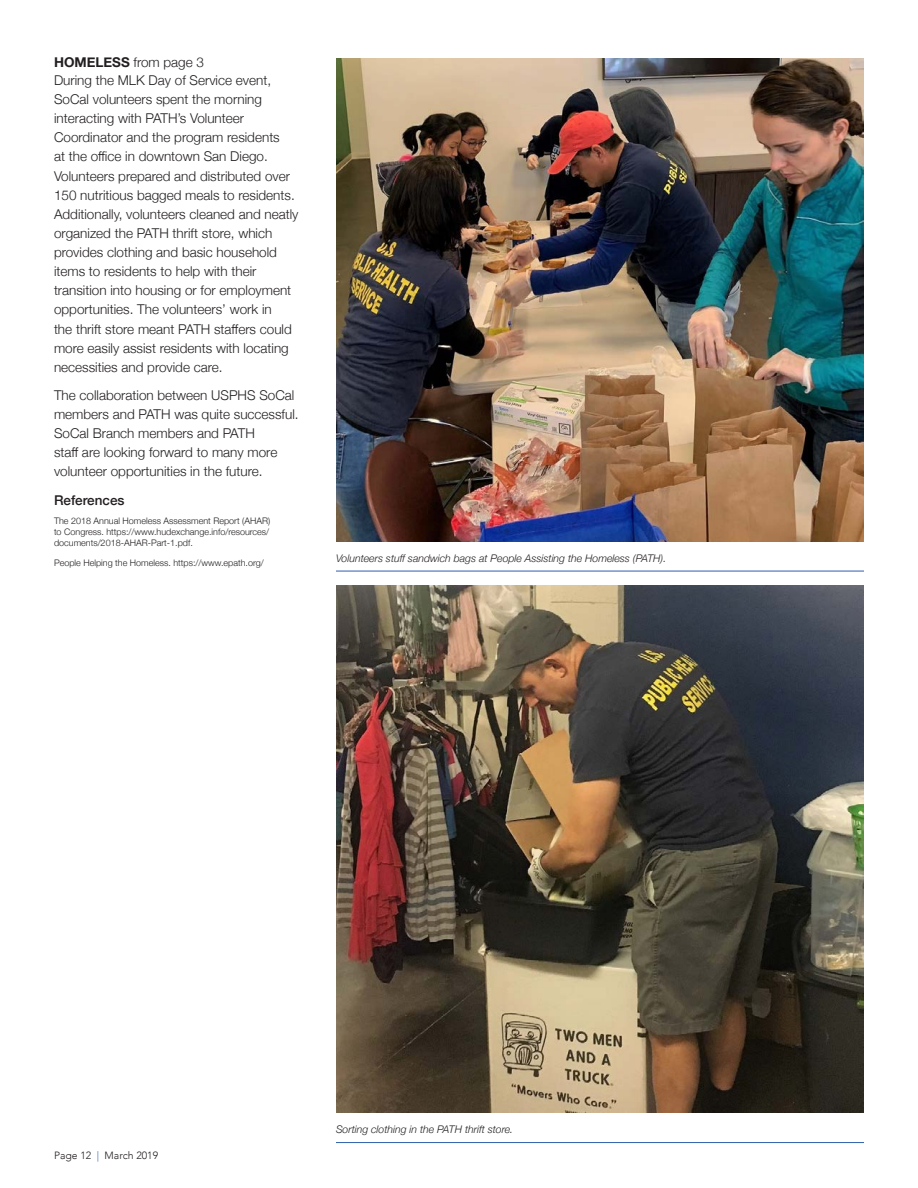
<style>
.page{position:relative;width:918px;height:1188px;background:#fff}
.page>*{position:absolute;margin:0;border:0;box-sizing:border-box;transform-origin:0 0}
.Body{font:300 13.5px/19.2px "Helvetica Neue";color:#231f20}
.Subhead{font:500 13.5px "Helvetica Neue";color:#231f20}
.t1{font:italic 300 10.5px "Helvetica Neue";color:#231f20}
.t2{font:300 10.5px "Avenir";color:#231f20}
.Reference{font:300 9px/10.8px "Helvetica Neue";color:#231f20;text-align:justify}
.s1{font-weight:700}
.s2{color:#2e5fac}
</style>
<div class="page">
<img style="left:336px;top:58px;width:528px;height:484px">
<img style="left:336px;top:585px;width:528px;height:528px">
<hr style="left:336px;top:1142px;width:528px;height:1px;background:#2e5fac">
<hr style="left:336px;top:571px;width:528px;height:1px;background:#2e5fac">
<p class="Body" style="left:54px;top:52px;width:152px"><span class="s1">HOMELESS</span> from page 3</p>
<p class="Body" style="left:54px;top:70px;width:246px">During the MLK Day of Service event, SoCal volunteers spent the morning interacting with PATH’s Volunteer Coordinator and the program residents<br>at the office in downtown San Diego.<br>Volunteers prepared and distributed over 150 nutritious bagged meals to residents.<br>Additionally, volunteers cleaned and neatly organized the PATH thrift store, which provides clothing and basic household items to residents to help with their transition into housing or for employment opportunities. The volunteers’ work in<br>the thrift store meant PATH staffers could more easily assist residents with locating necessities and provide care.</p>
<p class="Body" style="left:54px;top:385px;width:246px">The collaboration between USPHS SoCal members and PATH was quite successful.<br>SoCal Branch members and PATH<br>staff are looking forward to many more volunteer opportunities in the future.</p>
<p class="Subhead" style="left:54px;top:489px;width:72px">References</p>
<p class="Reference" style="left:54px;top:515px;width:218px">The 2018 Annual Homeless Assessment Report (AHAR) to Congress. https://www.hudexchange.info/resources/ documents/2018-AHAR-Part-1.pdf.</p>
<p class="Reference" style="left:54px;top:556px;width:211px">People Helping the Homeless. https://www.epath.org/</p>
<p class="t1" style="left:336px;top:550px;width:332px">Volunteers stuff sandwich bags at People Assisting the Homeless (PATH).</p>
<p class="t2" style="left:54px;top:1149px;width:106px">Page 12 <span class="s2">|</span> March 2019</p>
<p class="t1" style="left:336px;top:1121px;width:179px">Sorting clothing in the PATH thrift store.</p>
</div>
